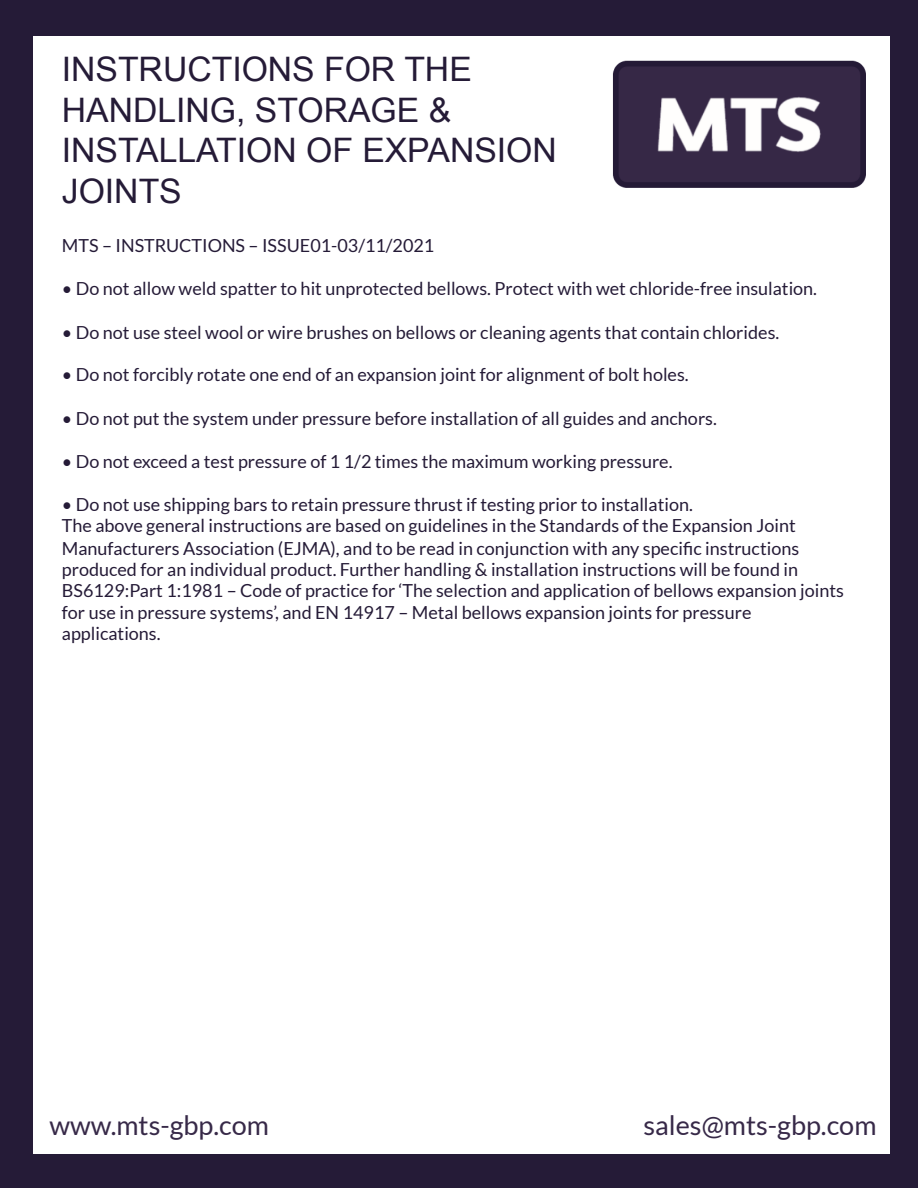
<style>
.page{position:relative;width:918px;height:1188px;background:#251b37}
.page>*{position:absolute;margin:0;border:0;box-sizing:border-box;transform-origin:0 0}
.t1{font:33.75px/40.5px "Arial";color:#251b37}
.t2{font:27px "Lato";color:#372948}
.t3{font:18px/21.6px "Lato";color:#251b37}
</style>
<div class="page">
<div style="left:33px;top:36px;width:857px;height:1117px;background:#fff"></div>
<img style="left:612px;top:60px;width:254px;height:128px">
<h1 class="t1" style="left:62px;top:49px;width:496px">INSTRUCTIONS FOR THE<br>HANDLING, STORAGE &amp;<br>INSTALLATION OF EXPANSION<br>JOINTS</h1>
<p class="t3" style="left:62px;top:234px;width:374px">MTS – INSTRUCTIONS – ISSUE01-03/11/2021</p>
<p class="t3" style="left:62px;top:277px;width:757px">• Do not allow weld spatter to hit unprotected bellows. Protect with wet chloride-free insulation.</p>
<p class="t3" style="left:62px;top:321px;width:719px">• Do not use steel wool or wire brushes on bellows or cleaning agents that contain chlorides.</p>
<p class="t3" style="left:62px;top:364px;width:628px">• Do not forcibly rotate one end of an expansion joint for alignment of bolt holes.</p>
<p class="t3" style="left:62px;top:407px;width:657px">• Do not put the system under pressure before installation of all guides and anchors.</p>
<p class="t3" style="left:62px;top:450px;width:612px">• Do not exceed a test pressure of 1 1/2 times the maximum working pressure.</p>
<p class="t3" style="left:62px;top:493px;width:784px">• Do not use shipping bars to retain pressure thrust if testing prior to installation.<br>The above general instructions are based on guidelines in the Standards of the Expansion Joint Manufacturers Association (EJMA), and to be read in conjunction with any specific instructions produced for an individual product. Further handling &amp; installation instructions will be found in BS6129:Part 1:1981 – Code of practice for ‘The selection and application of bellows expansion joints for use in pressure systems’, and EN 14917 – Metal bellows expansion joints for pressure applications.</p>
<h2 class="t2" style="left:50px;top:1108px;width:221px">www.mts-gbp.com</h2>
<h2 class="t2" style="left:644px;top:1108px;width:235px">sales@mts-gbp.com</h2>
</div>
